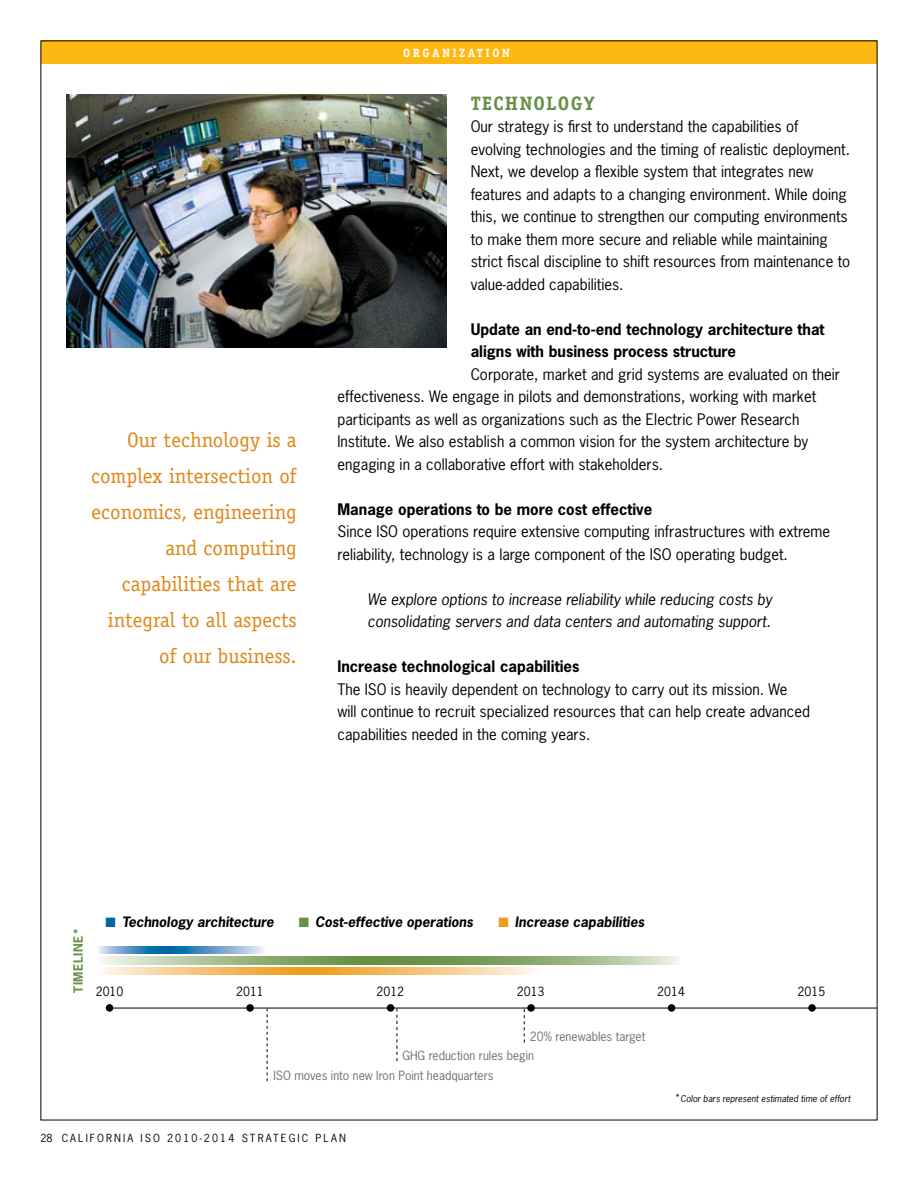
<style>
.page{position:relative;width:918px;height:1188px;background:#fff}
.page>*{position:absolute;margin:0;border:0;box-sizing:border-box;transform-origin:0 0}
.t1{font:21px/36px "Officina Serif";color:#e0861a;text-align:right}
.t2{font:700 19.5px "Officina Serif";letter-spacing:.06em;color:#679146}
.t3{font:15px/22.5px "News Gothic";color:#000}
.t4{font:700 15px/22.5px "News Gothic";color:#000}
.t5{font:italic 15px/22.5px "News Gothic";color:#000}
.t6{font:italic 700 13.5px "News Gothic";color:#000}
.t7{font:12px "News Gothic";color:#6d6f71}
.t8{font:12px "News Gothic";color:#000}
.t9{font:700 12px "Officina Serif";letter-spacing:.2em;color:#fff}
.t10{font:700 12px "News Gothic";letter-spacing:.05em;color:#679146}
.t11{font:10.5px "News Gothic";letter-spacing:.2em;color:#000}
.t12{font:italic 9px "News Gothic";color:#000}
.s1{color:#0065a4}
.s2{color:#679146}
.s3{color:#ed9d19}
.s4{font-style:normal;font-size:10.5px}
</style>
<div class="page">
<div style="left:41px;top:40px;width:836px;height:24px;background:#fdb813"></div>
<svg style="left:102px;top:957px;width:577px;height:7px;background:#98b481"></svg>
<svg style="left:98px;top:946px;width:167px;height:8px"></svg>
<svg style="left:103px;top:967px;width:432px;height:8px;background:#f5c47c"></svg>
<svg style="left:397px;top:1009px;width:1px;height:52px"></svg>
<svg style="left:267px;top:1009px;width:1px;height:72px"></svg>
<svg style="left:524px;top:1009px;width:1px;height:33px"></svg>
<hr style="left:108px;top:1008px;width:769px;height:1px;background:#000">
<div style="left:106px;top:1004px;width:7px;height:8px;background:#000;border-radius:50%"></div>
<div style="left:246px;top:1004px;width:8px;height:8px;background:#000;border-radius:50%"></div>
<div style="left:387px;top:1004px;width:7px;height:8px;background:#000;border-radius:50%"></div>
<div style="left:527px;top:1004px;width:8px;height:8px;background:#000;border-radius:50%"></div>
<div style="left:668px;top:1004px;width:7px;height:8px;background:#000;border-radius:50%"></div>
<div style="left:808px;top:1004px;width:8px;height:8px;background:#000;border-radius:50%"></div>
<img style="left:67px;top:94px;width:380px;height:253px">
<h1 class="t1" style="left:91px;top:422px;width:207px">Our technology is a complex intersection of economics, engineering and computing capabilities that are integral to all aspects of our business.</h1>
<p class="t9" style="left:403px;top:46px;width:29px">ORGANI</p>
<p class="t9" style="left:459px;top:46px;width:17px">ZATI</p>
<p class="t9" style="left:492px;top:46px;width:18px">ON</p>
<h2 class="t2" style="left:471px;top:91px;width:125px">TECHNOLOGY</h2>
<p class="t3" style="left:471px;top:115px;width:381px">Our strategy is first to understand the capabilities of evolving technologies and the timing of realistic deployment.<br>Next, we develop a flexible system that integrates new features and adapts to a changing environment. While doing this, we continue to strengthen our computing environments to make them more secure and reliable while maintaining strict fiscal discipline to shift resources from maintenance to value-added capabilities.</p>
<p class="t4" style="left:471px;top:317px;width:355px">Update an end-to-end technology architecture that aligns with business process structure</p>
<p class="t3" style="left:337px;top:363px;width:504px;text-indent:133px">Corporate, market and grid systems are evaluated on their effectiveness. We engage in pilots and demonstrations, working with market participants as well as organizations such as the Electric Power Research Institute. We also establish a common vision for the system architecture by engaging in a collaborative effort with stakeholders.</p>
<p class="t4" style="left:337px;top:497px;width:316px">Manage operations to be more cost effective</p>
<p class="t3" style="left:337px;top:520px;width:494px">Since ISO operations require extensive computing infrastructures with extreme reliability, technology is a large component of the ISO operating budget.</p>
<p class="t5" style="left:367px;top:588px;width:406px">We explore options to increase reliability while reducing costs by consolidating servers and data centers and automating support.</p>
<p class="t4" style="left:337px;top:655px;width:243px">Increase technological capabilities</p>
<p class="t3" style="left:337px;top:678px;width:474px">The ISO is heavily dependent on technology to carry out its mission. We will continue to recruit specialized resources that can help create advanced capabilities needed in the coming years.</p>
<p class="t10" style="left:70px;top:993px;width:67px;rotate:-90deg">TIMELINE*</p>
<p class="t6" style="left:106px;top:913px;width:170px"><span class="s1">■</span> Technology architecture</p>
<p class="t6" style="left:299px;top:913px;width:176px"><span class="s2">■</span> Cost-effective operations</p>
<p class="t6" style="left:498px;top:913px;width:147px"><span class="s3">■</span> Increase capabilities</p>
<p class="t8" style="left:96px;top:984px;width:29px">2010</p>
<p class="t8" style="left:236px;top:984px;width:29px">2011</p>
<p class="t8" style="left:377px;top:984px;width:29px">2012</p>
<p class="t8" style="left:517px;top:984px;width:29px">2013</p>
<p class="t8" style="left:657px;top:984px;width:29px">2014</p>
<p class="t8" style="left:798px;top:984px;width:29px">2015</p>
<p class="t7" style="left:530px;top:1028px;width:117px">20% renewables target</p>
<p class="t7" style="left:402px;top:1048px;width:133px">GHG reduction rules begin</p>
<p class="t7" style="left:273px;top:1067px;width:222px">ISO moves into new Iron Point headquarters</p>
<p class="t12" style="left:675px;top:1093px;width:177px"><span class="s4">*</span>Color bars represent estimated time of effort</p>
<p class="t11" style="left:40px;top:1132px;width:210px">28 CALIFORNIA ISO 2010-2014 strategic</p>
<p class="t11" style="left:316px;top:1132px;width:9px">plan</p>
</div>
